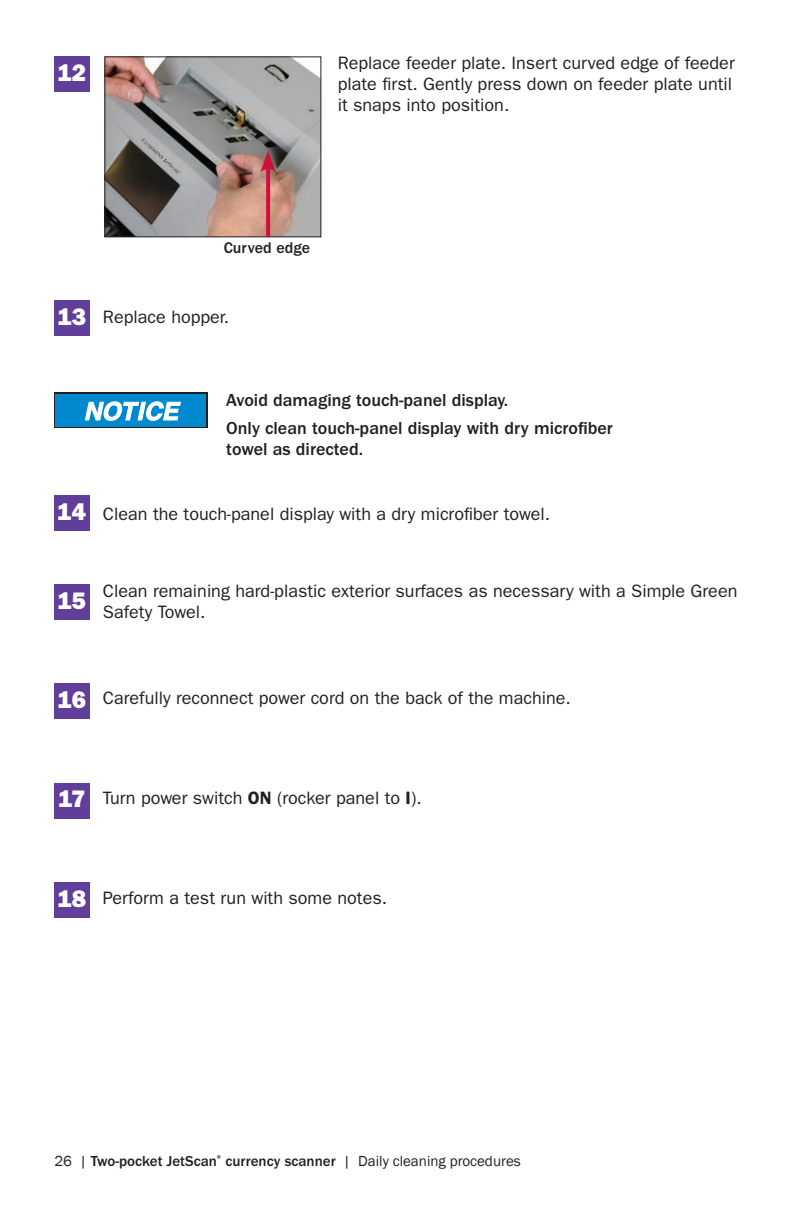
<style>
.page{position:relative;width:792px;height:1224px;background:#fff}
.page>*{position:absolute;margin:0;border:0;box-sizing:border-box;transform-origin:0 0}
.t1{font:24px "ITC Franklin Gothic Std Hvy";letter-spacing:-.01em;color:#fff}
.t2{font:18px/21px "ITC Franklin Gothic Std";color:#231f20}
.t3{font:500 18px/28.2px "ITC Franklin Gothic Std";color:#231f20}
.t4{font:500 16px "ITC Franklin Gothic Std";color:#231f20}
.t5{font:500 15px "ITC Franklin Gothic Std";color:#231f20}
.t6{font:7.2px/8.6px "Myriad";color:#231f20}
.s1{font-family:"ITC Franklin Gothic Std Hvy";font-size:24px;color:#fff}
.s2{font-weight:600}
.s3{font-family:"Franklin Gothic";font-weight:400}
</style>
<div class="page">
<img style="left:106px;top:58px;width:213px;height:177px">
<div style="left:104px;top:56px;width:217px;height:181px;border:1px solid #231f20"></div>
<div style="left:54px;top:56px;width:36px;height:36px;background:#603e99"></div>
<svg style="left:266px;top:172px;width:4px;height:63px"></svg>
<svg style="left:260px;top:151px;width:16px;height:21px"></svg>
<div style="left:54px;top:300px;width:36px;height:36px;background:#603e99"></div>
<div style="left:54px;top:495px;width:36px;height:36px;background:#603e99"></div>
<div style="left:54px;top:584px;width:36px;height:36px;background:#603e99"></div>
<div style="left:54px;top:683px;width:36px;height:36px;background:#603e99"></div>
<div style="left:54px;top:783px;width:36px;height:36px;background:#603e99"></div>
<div style="left:54px;top:882px;width:36px;height:36px;background:#603e99"></div>
<svg style="left:54px;top:392px;width:153px;height:36px"></svg>
<div style="left:56px;top:394px;width:150px;height:33px;background:#0089cf"></div>
<svg style="left:85px;top:402px;width:96px;height:19px"></svg>
<h1 class="t1" style="left:58px;top:59px;width:30px">12</h1>
<p class="t2" style="left:338px;top:52px;width:399px">Replace feeder plate. Insert curved edge of feeder plate first. Gently press down on feeder plate until it snaps into position.</p>
<p class="t4" style="left:224px;top:239px;width:88px">Curved edge</p>
<p class="t2" style="left:58px;top:307px;width:173px"><span class="s1">13</span> Replace hopper.</p>
<p class="t3" style="left:226px;top:386px;width:388px">Avoid damaging touch-panel display.<br>Only clean touch-panel display with dry microfiber</p>
<p class="t3" style="left:226px;top:435px;width:138px">towel as directed.</p>
<p class="t6" style="left:250px;top:394px;width:31px">Helv. Bold<br>Oblique</p>
<h1 class="t1" style="left:58px;top:497px;width:30px">14</h1>
<p class="t2" style="left:103px;top:504px;width:449px">Clean the touch-panel display with a dry microfiber towel.</p>
<h1 class="t1" style="left:58px;top:586px;width:30px">15</h1>
<p class="t2" style="left:103px;top:581px;width:636px">Clean remaining hard-plastic exterior surfaces as necessary with a Simple Green<br>Safety Towel.</p>
<h1 class="t1" style="left:58px;top:686px;width:30px">16</h1>
<p class="t2" style="left:103px;top:688px;width:469px">Carefully reconnect power cord on the back of the machine.</p>
<h1 class="t1" style="left:58px;top:785px;width:29px">17</h1>
<p class="t2" style="left:103px;top:788px;width:320px">Turn power switch <span class="s2">ON</span> (rocker panel to <span class="s2">I</span>).</p>
<h1 class="t1" style="left:58px;top:885px;width:30px">18</h1>
<p class="t2" style="left:103px;top:888px;width:286px">Perform a test run with some notes.</p>
<p class="t5" style="left:54px;top:1153px;width:468px"><span class="s3">26 |</span> Two-pocket JetScan<sup>®</sup> currency scanner <span class="s3">| Daily cleaning procedures</span></p>
</div>
